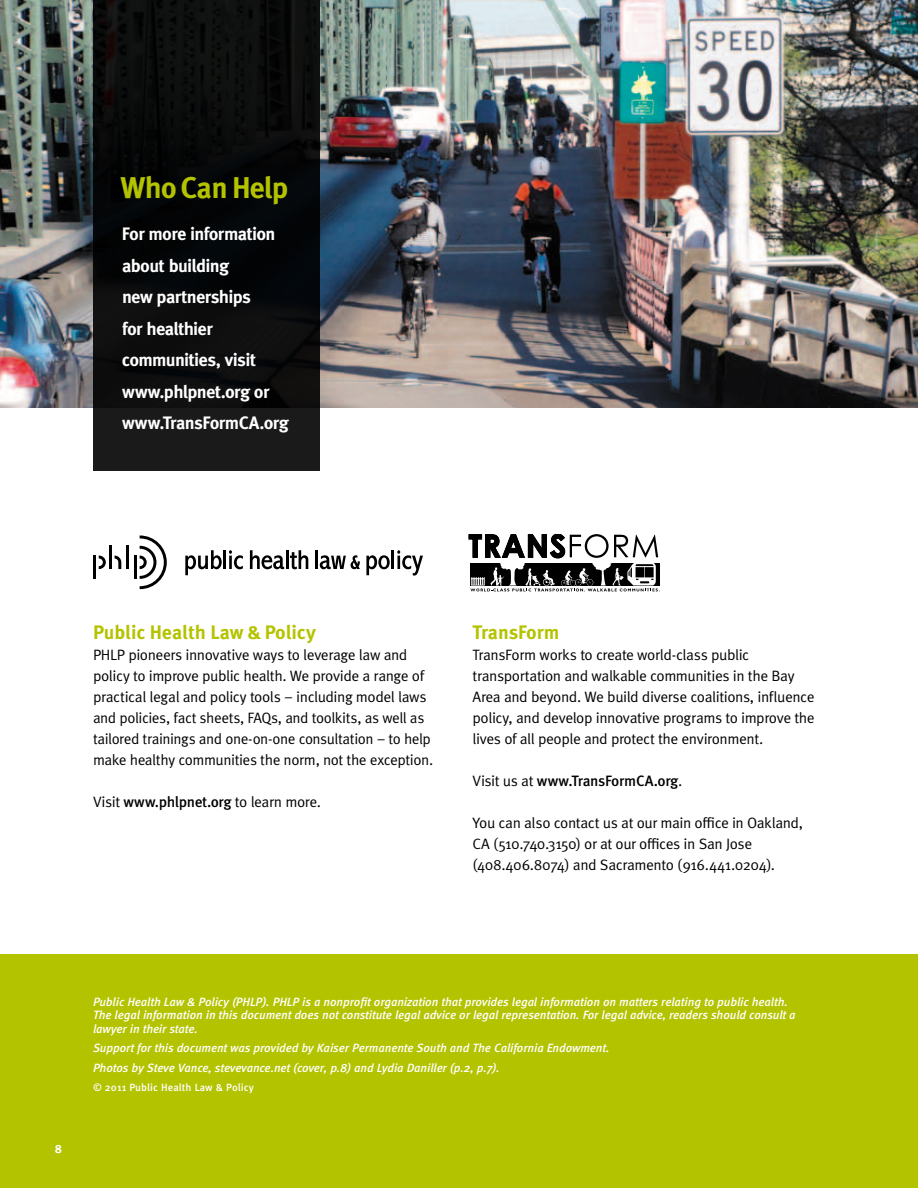
<style>
.page{position:relative;width:918px;height:1188px;background:#fff}
.page>*{position:absolute;margin:0;border:0;box-sizing:border-box;transform-origin:0 0}
.t1{font:700 30px "Meta OT";letter-spacing:-.035em;color:#b4c300}
.t2{font:700 19.5px "Meta OT";letter-spacing:-.01em;color:#b4c300}
.t3{font:700 18px/31.5px "Meta OT";letter-spacing:-.04em;color:#fff}
.t4{font:15px/21px "Meta OT Norm";letter-spacing:-.03em;color:#000}
.t5{font:500 15px "Meta OT";letter-spacing:-.02em;color:#000}
.t6{font:italic 500 12px/13.5px "Meta OT";letter-spacing:-.01em;color:#fff}
.t7{font:700 12px "Meta OT";color:#fff}
.t8{font:500 10.5px "Meta OT";letter-spacing:.01em;color:#fff}
.s1{font-family:"Meta OT";font-weight:500}
.s2{font-family:"Meta OT Norm";font-weight:400}
</style>
<div class="page">
<div style="left:0;top:954px;width:918px;height:234px;background:#b4c300"></div>
<img style="left:0;top:0;width:918px;height:408px">
<svg style="left:185px;top:550px;width:58px;height:25px"></svg>
<svg style="left:250px;top:550px;width:58px;height:19px"></svg>
<hr style="left:315px;top:550px;width:3px;height:19px;background:#000">
<svg style="left:320px;top:555px;width:40px;height:14px"></svg>
<svg style="left:366px;top:550px;width:57px;height:26px"></svg>
<hr style="left:134px;top:556px;width:3px;height:23px;background:#000">
<hr style="left:109px;top:546px;width:3px;height:23px;background:#000">
<hr style="left:126px;top:546px;width:3px;height:23px;background:#000">
<hr style="left:93px;top:556px;width:3px;height:23px;background:#000">
<svg style="left:140px;top:536px;width:27px;height:53px"></svg>
<svg style="left:115px;top:556px;width:6px;height:13px"></svg>
<svg style="left:99px;top:556px;width:7px;height:13px"></svg>
<svg style="left:469px;top:534px;width:191px;height:58px"></svg>
<div style="left:93px;top:0;width:226px;height:471px;background:linear-gradient(to bottom,#050707,#111213)"></div>
<h1 class="t1" style="left:121px;top:169px;width:169px">Who Can Help</h1>
<p class="t3" style="left:122px;top:218px;width:169px">For more information about building<br>new partnerships<br>for healthier communities, visit www.phlpnet.org or www.TransFormCA.org</p>
<h2 class="t2" style="left:93px;top:620px;width:225px">Public Health Law &amp; Policy</h2>
<p class="t4" style="left:93px;top:644px;width:342px">PHLP pioneers innovative ways to leverage law and policy to improve public health. We provide a range of practical legal and policy tools – including model laws and policies, fact sheets, FAQs, and toolkits, as well as tailored trainings and one-on-one consultation – to help make healthy communities the norm, not the exception.</p>
<p class="t4" style="left:93px;top:791px;width:230px">Visit <span class="s1">www.phlpnet.org</span> to learn more.</p>
<h2 class="t2" style="left:472px;top:620px;width:89px">TransForm</h2>
<p class="t4" style="left:472px;top:644px;width:344px">TransForm works to create world-class public transportation and walkable communities in the Bay Area and beyond. We build diverse coalitions, influence policy, and develop innovative programs to improve the lives of all people and protect the environment.</p>
<p class="t5" style="left:472px;top:771px;width:211px"><span class="s2">Visit us at</span> www.TransFormCA.org<span class="s2">.</span></p>
<p class="t4" style="left:473px;top:812px;width:332px">You can also contact us at our main office in Oakland,<br>CA (510.740.3150) or at our offices in San Jose (408.406.8074) and Sacramento (916.441.0204).</p>
<p class="t7" style="left:55px;top:1141px;width:9px">8</p>
<p class="t6" style="left:93px;top:995px;width:704px">Public Health Law &amp; Policy (PHLP). PHLP is a nonprofit organization that provides legal information on matters relating to public health.<br>The legal information in this document does not constitute legal advice or legal representation. For legal advice, readers should consult a lawyer in their state.</p>
<p class="t6" style="left:93px;top:1038px;width:518px;line-height:19.5px">Support for this document was provided by Kaiser Permanente South and The California Endowment.<br>Photos by Steve Vance, stevevance.net (cover, p.8) and Lydia Daniller (p.2, p.7).</p>
<p class="t8" style="left:93px;top:1081px;width:163px">© 2011 Public Health Law &amp; Policy</p>
</div>
